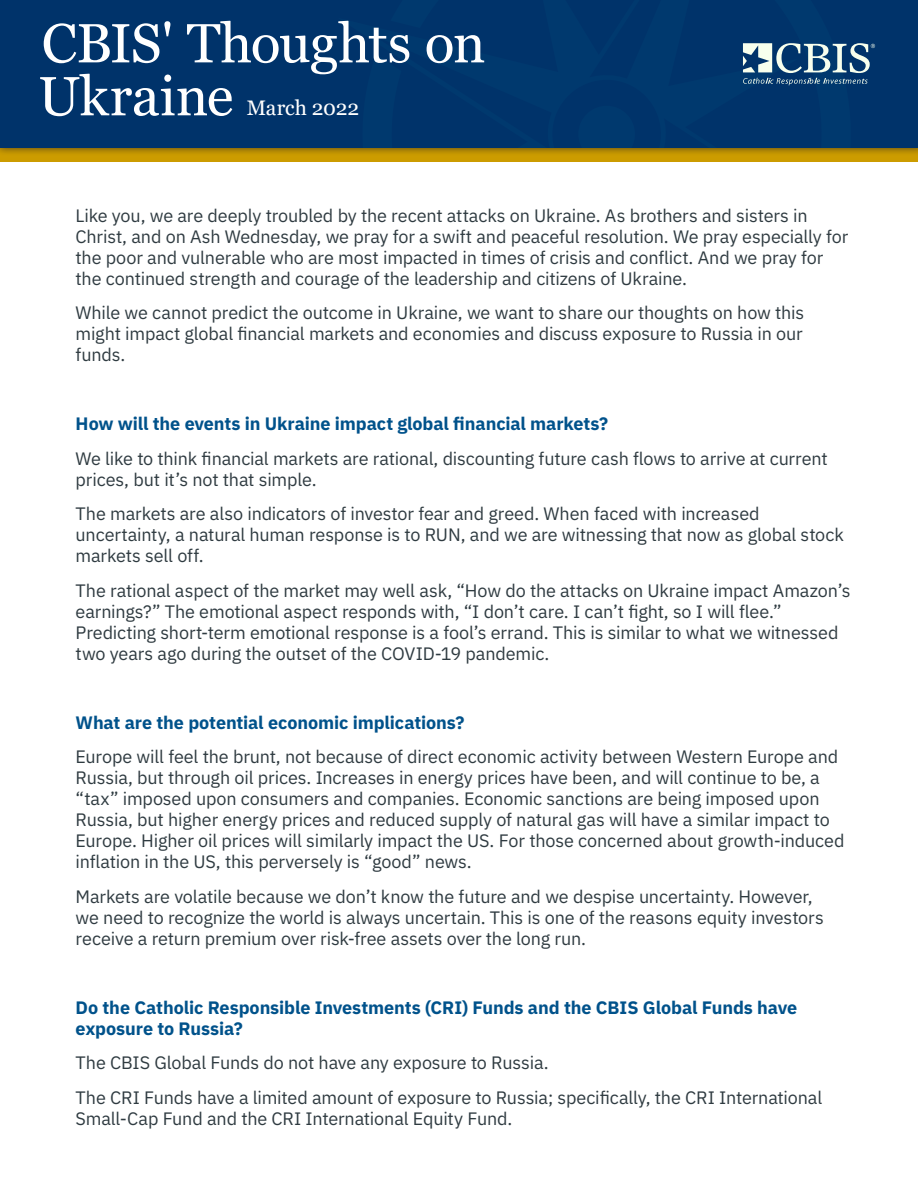
<style>
.page{position:relative;width:918px;height:1188px;background:#fff}
.page>*{position:absolute;margin:0;border:0;box-sizing:border-box;transform-origin:0 0}
.Master__Title{font:55.05px "Georgia";letter-spacing:-.015em;color:#fff}
.Master__Title-2{font:21px "Georgia";letter-spacing:-.01em;color:#fff}
.Text{font:18px/21px "IBM Plex Sans";letter-spacing:-.01em;color:#2f3b41}
.Text-2{font:700 18px/21px "IBM Plex Sans";letter-spacing:-.005em;color:#00528b}
</style>
<div class="page">
<div style="left:0;top:0;width:918px;height:161px;background:#cc9c00"></div>
<div style="left:0;top:0;width:918px;height:155px;background:#231f20;opacity:.75"></div>
<div style="left:0;top:0;width:918px;height:147px;background:#00336a"></div>
<svg style="left:742px;top:43px;width:133px;height:43px"></svg>
<p class="Master__Title" style="left:42px;top:10px;width:445px">CBIS' Thoughts on</p>
<p class="Master__Title" style="left:38px;top:63px;width:197px">Ukraine</p>
<p class="Master__Title-2" style="left:247px;top:95px;width:114px">March 2022</p>
<p class="Text" style="left:76px;top:203px;width:774px">Like you, we are deeply troubled by the recent attacks on Ukraine. As brothers and sisters in Christ, and on Ash Wednesday, we pray for a swift and peaceful resolution. We pray especially for the poor and vulnerable who are most impacted in times of crisis and conflict. And we pray for the continued strength and courage of the leadership and citizens of Ukraine.</p>
<p class="Text" style="left:76px;top:301px;width:730px;text-align:justify">While we cannot predict the outcome in Ukraine, we want to share our thoughts on how this might impact global financial markets and economies and discuss exposure to Russia in our funds.</p>
<p class="Text-2" style="left:76px;top:412px;width:534px">How will the events in Ukraine impact global financial markets?</p>
<p class="Text" style="left:76px;top:446px;width:754px">We like to think financial markets are rational, discounting future cash flows to arrive at current prices, but it’s not that simple.</p>
<p class="Text" style="left:76px;top:502px;width:770px">The markets are also indicators of investor fear and greed. When faced with increased uncertainty, a natural human response is to RUN, and we are witnessing that now as global stock markets sell off.</p>
<p class="Text" style="left:76px;top:578px;width:776px">The rational aspect of the market may well ask, “How do the attacks on Ukraine impact Amazon’s earnings?” The emotional aspect responds with, “I don’t care. I can’t fight, so I will flee.” Predicting short-term emotional response is a fool’s errand. This is similar to what we witnessed two years ago during the outset of the COVID-19 pandemic.</p>
<p class="Text-2" style="left:76px;top:710px;width:390px">What are the potential economic implications?</p>
<p class="Text" style="left:76px;top:745px;width:770px">Europe will feel the brunt, not because of direct economic activity between Western Europe and Russia, but through oil prices. Increases in energy prices have been, and will continue to be, a “tax” imposed upon consumers and companies. Economic sanctions are being imposed upon Russia, but higher energy prices and reduced supply of natural gas will have a similar impact to Europe. Higher oil prices will similarly impact the US. For those concerned about growth-induced inflation in the US, this perversely is “good” news.</p>
<p class="Text" style="left:76px;top:884px;width:750px">Markets are volatile because we don’t know the future and we despise uncertainty. However, we need to recognize the world is always uncertain. This is one of the reasons equity investors receive a return premium over risk-free assets over the long run.</p>
<p class="Text-2" style="left:76px;top:995px;width:723px">Do the Catholic Responsible Investments (CRI) Funds and the CBIS Global Funds have exposure to Russia?</p>
<p class="Text" style="left:76px;top:1051px;width:475px">The CBIS Global Funds do not have any exposure to Russia.</p>
<p class="Text" style="left:76px;top:1085px;width:748px">The CRI Funds have a limited amount of exposure to Russia; specifically, the CRI International<br>Small-Cap Fund and the CRI International Equity Fund.</p>
</div>
